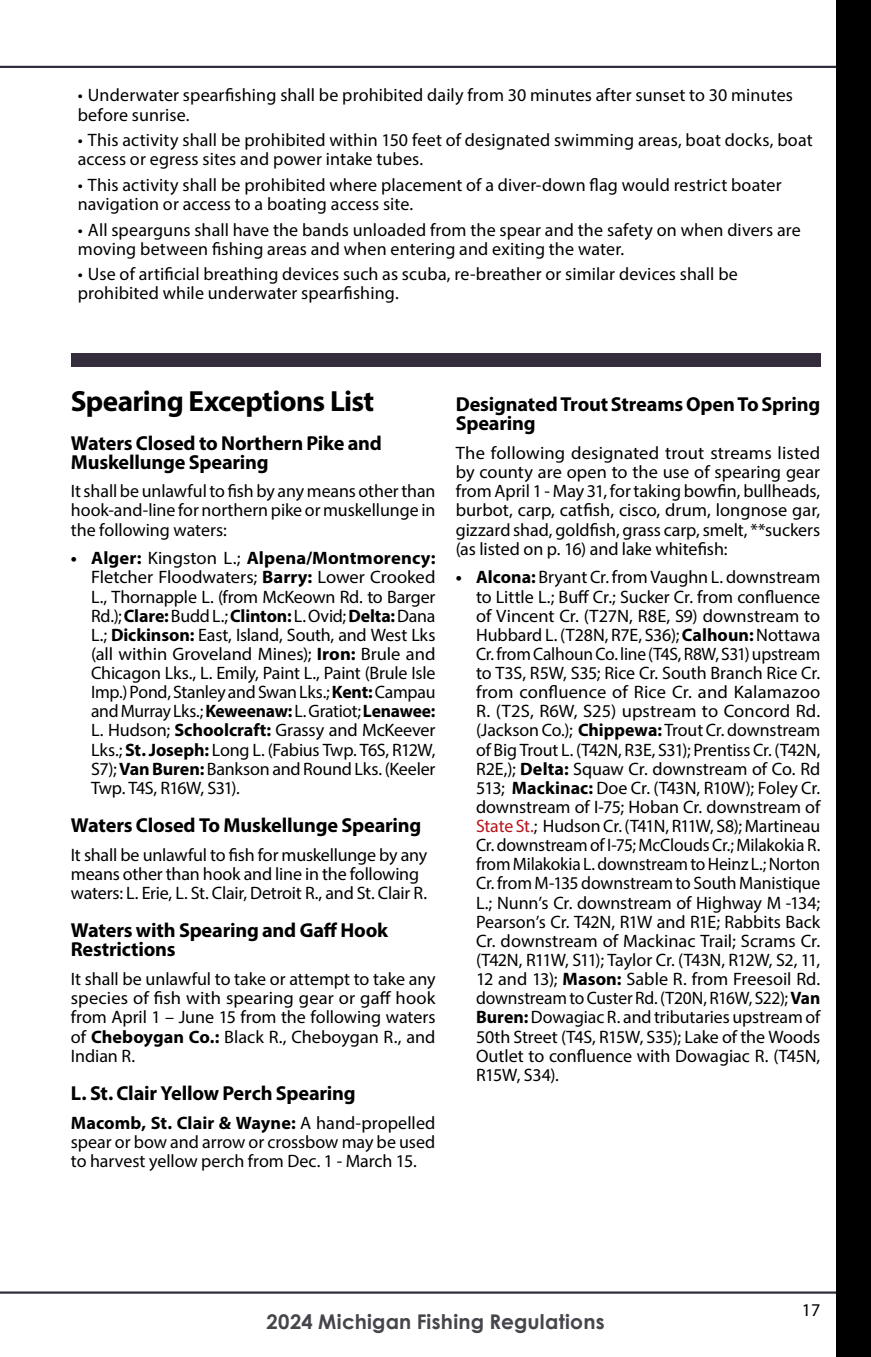
<style>
.page{position:relative;width:871px;height:1357px;background:#fff}
.page>*{position:absolute;margin:0;border:0;box-sizing:border-box;transform-origin:0 0}
.Body-Header-Normal{font:700 29.25px "Myriad Pro";letter-spacing:-.02em;color:#000}
.Body-Subhead{font:700 20.25px/19.1px "Myriad Pro";letter-spacing:-.01em;color:#000}
.Body-Text-No_Indent-Space_After{font:700 20.25px/19.1px "Myriad Pro";letter-spacing:-.01em;color:#000}
.t1{font:700 20.25px "Century Gothic";letter-spacing:.01em;color:#45454c}
.Body-Text-No_Indent-Space_After-2{font:18px/19.1px "Myriad Pro";letter-spacing:.005em;color:#000;text-align:justify}
.Body-Subhead-2{font:18px/19.1px "Myriad Pro";letter-spacing:-.015em;color:#000}
.s1{font-weight:700}
.s2{color:#b91319}
</style>
<div class="page">
<hr style="left:0;top:1291px;width:871px;height:2px;background:#332d3e">
<hr style="left:0;top:66px;width:844px;height:2px;background:#332d3e">
<div style="left:837px;top:0;width:34px;height:1357px;background:#000"></div>
<div style="left:71px;top:353px;width:749px;height:14px;background:#332d3e"></div>
<p class="Body-Text-No_Indent-Space_After-2" style="left:78px;top:86px;width:716px">• Underwater spearfishing shall be prohibited daily from 30 minutes after sunset to 30 minutes before sunrise.</p>
<p class="Body-Text-No_Indent-Space_After-2" style="left:78px;top:130px;width:736px">• This activity shall be prohibited within 150 feet of designated swimming areas, boat docks, boat access or egress sites and power intake tubes.</p>
<p class="Body-Text-No_Indent-Space_After-2" style="left:78px;top:175px;width:705px">• This activity shall be prohibited where placement of a diver-down flag would restrict boater navigation or access to a boating access site.</p>
<p class="Body-Text-No_Indent-Space_After-2" style="left:78px;top:220px;width:724px">• All spearguns shall have the bands unloaded from the spear and the safety on when divers are moving between fishing areas and when entering and exiting the water.</p>
<p class="Body-Text-No_Indent-Space_After-2" style="left:78px;top:264px;width:661px">• Use of artificial breathing devices such as scuba, re-breather or similar devices shall be prohibited while underwater spearfishing.</p>
<p class="Body-Header-Normal" style="left:71px;top:382px;width:305px">Spearing Exceptions List</p>
<p class="Body-Subhead" style="left:71px;top:432px;width:312px">Waters Closed to Northern Pike and<br>Muskellunge Spearing</p>
<p class="Body-Text-No_Indent-Space_After-2" style="left:71px;top:481px;width:366px">It shall be unlawful to fish by any means other than hook-and-line for northern pike or muskellunge in the following waters:</p>
<p class="Body-Text-No_Indent-Space_After-2" style="left:91px;top:548px;width:346px;text-indent:-20px"><span class="s1">• Alger:</span> Kingston L.; <span class="s1">Alpena/Montmorency:<br></span>Fletcher Floodwaters; <span class="s1">Barry:</span> Lower Crooked L., Thornapple L. (from McKeown Rd. to Barger Rd.); <span class="s1">Clare:</span> Budd L.; <span class="s1">Clinton:</span> L. Ovid; <span class="s1">Delta:</span> Dana L.; <span class="s1">Dickinson:</span> East, Island, South, and West Lks (all within Groveland Mines); <span class="s1">Iron:</span> Brule and Chicagon Lks., L. Emily, Paint L., Paint (Brule Isle Imp.) Pond, Stanley and Swan Lks.; <span class="s1">Kent:</span> Campau and Murray Lks.; <span class="s1">Keweenaw:</span> L. Gratiot; <span class="s1">Lenawee:<br></span>L. Hudson; <span class="s1">Schoolcraft:</span> Grassy and McKeever Lks.; <span class="s1">St. Joseph:</span> Long L. (Fabius Twp. T6S, R12W, S7); <span class="s1">Van Buren:</span> Bankson and Round Lks. (Keeler Twp. T4S, R16W, S31).</p>
<p class="Body-Subhead" style="left:71px;top:815px;width:352px">Waters Closed To Muskellunge Spearing</p>
<p class="Body-Subhead-2" style="left:71px;top:845px;width:358px">It shall be unlawful to fish for muskellunge by any means other than hook and line in the following waters: L. Erie, L. St. Clair, Detroit R., and St. Clair R.</p>
<p class="Body-Subhead" style="left:71px;top:920px;width:319px">Waters with Spearing and Gaff Hook<br>Restrictions</p>
<p class="Body-Text-No_Indent-Space_After-2" style="left:71px;top:969px;width:366px">It shall be unlawful to take or attempt to take any species of fish with spearing gear or gaff hook from April 1 – June 15 from the following waters of <span class="s1">Cheboygan Co.:</span> Black R., Cheboygan R., and Indian R.</p>
<p class="Body-Subhead" style="left:71px;top:1083px;width:286px">L. St. Clair Yellow Perch Spearing</p>
<p class="Body-Text-No_Indent-Space_After-2" style="left:71px;top:1112px;width:366px"><span class="s1">Macomb, St. Clair &amp; Wayne:</span> A hand-propelled spear or bow and arrow or crossbow may be used to harvest yellow perch from Dec. 1 - March 15.</p>
<p class="Body-Text-No_Indent-Space_After" style="left:456px;top:394px;width:366px">Designated Trout Streams Open To Spring<br>Spearing</p>
<p class="Body-Text-No_Indent-Space_After-2" style="left:456px;top:443px;width:366px">The following designated trout streams listed by county are open to the use of spearing gear from April 1 - May 31, for taking bowfin, bullheads, burbot, carp, catfish, cisco, drum, longnose gar, gizzard shad, goldfish, grass carp, smelt, **suckers (as listed on p. 16) and lake whitefish:</p>
<p class="Body-Text-No_Indent-Space_After-2" style="left:476px;top:567px;width:346px;text-indent:-20px"><span class="s1">• Alcona:</span> Bryant Cr. from Vaughn L. downstream to Little L.; Buff Cr.; Sucker Cr. from confluence of Vincent Cr. (T27N, R8E, S9) downstream to Hubbard L. (T28N, R7E, S36); <span class="s1">Calhoun:</span> Nottawa Cr. from Calhoun Co. line (T4S, R8W, S31) upstream to T3S, R5W, S35; Rice Cr. South Branch Rice Cr. from confluence of Rice Cr. and Kalamazoo R. (T2S, R6W, S25) upstream to Concord Rd. (Jackson Co.); <span class="s1">Chippewa:</span> Trout Cr. downstream of Big Trout L. (T42N, R3E, S31); Prentiss Cr. (T42N, R2E,); <span class="s1">Delta:</span> Squaw Cr. downstream of Co. Rd 513; <span class="s1">Mackinac:</span> Doe Cr. (T43N, R10W); Foley Cr. downstream of I-75; Hoban Cr. downstream of <span class="s2">State St.</span>; Hudson Cr. (T41N, R11W, S8); Martineau Cr. downstream of I-75; McClouds Cr.; Milakokia R. from Milakokia L. downstream to Heinz L.; Norton Cr. from M-135 downstream to South Manistique L.; Nunn’s Cr. downstream of Highway M -134; Pearson’s Cr. T42N, R1W and R1E; Rabbits Back Cr. downstream of Mackinac Trail; Scrams Cr. (T42N, R11W, S11); Taylor Cr. (T43N, R12W, S2, 11, 12 and 13); <span class="s1">Mason:</span> Sable R. from Freesoil Rd. downstream to Custer Rd. (T20N, R16W, S22); <span class="s1">Van Buren:</span> Dowagiac R. and tributaries upstream of 50th Street (T4S, R15W, S35); Lake of the Woods Outlet to confluence with Dowagiac R. (T45N, R15W, S34).</p>
<p class="t1" style="left:266px;top:1306px;width:340px">2024 Michigan Fishing Regulations</p>
<p class="Body-Text-No_Indent-Space_After-2" style="left:802px;top:1300px;width:20px">17</p>
</div>
